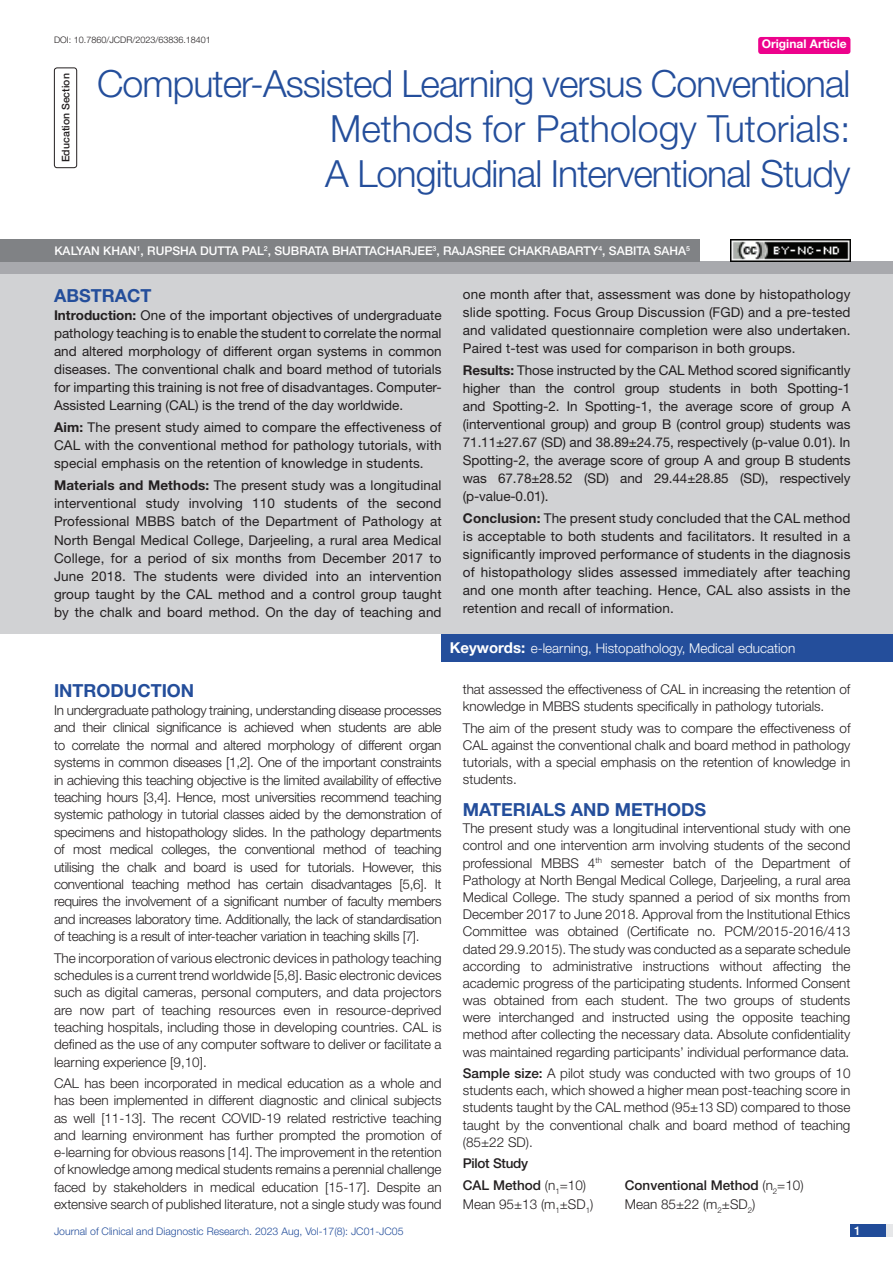
<style>
.page{position:relative;width:893px;height:1263px;background:#fff}
.page>*{position:absolute;margin:0;border:0;box-sizing:border-box;transform-origin:0 0}
.t1{font:300 37.5px/45px "Helvetica Neue";letter-spacing:-.025em;color:#244e9b;text-align:justify}
.Heading{font:700 18px "Helvetica Neue";color:#244e9b}
.Abstract_head{font:700 18px "Helvetica Neue";color:#244e9b}
.Body_text{font:300 13.5px/17.2px "Helvetica Neue";letter-spacing:-.005em;color:#231f20;text-align:justify}
.Abstract_Text{font:13.5px/18px "Helvetica Neue";letter-spacing:.01em;color:#231f20;text-align:justify}
.Body_text-2{font:500 13.5px "Helvetica Neue";color:#231f20}
.Key_words{font:300 13.5px "Helvetica Neue";color:#fff}
.Author{font:500 12px "Helvetica Neue";color:#fff}
.t2{font:700 12px "Helvetica Neue";color:#fff}
.t3{font:300 10.5px "Helvetica Neue";color:#244e9b}
.section{font:500 10.5px "Helvetica Neue";color:#231f20}
.DOI{font:300 9px "Helvetica Neue";color:#231f20}
.s1{font-weight:700}
.s2{font-weight:700;font-size:15px}
.s3{font-weight:500}
.s4{font-weight:300}
</style>
<div class="page">
<div style="left:850px;top:1224px;width:43px;height:13px;background:#e6e7e9"></div>
<div style="left:850px;top:1224px;width:35px;height:13px;background:#214c99"></div>
<div style="left:758px;top:37px;width:92px;height:17px;background:#ed028c;border-radius:3px"></div>
<div style="left:54px;top:68px;width:23px;height:100px;border:1px solid #231f20;border-radius:3px"></div>
<div style="left:0;top:262px;width:893px;height:12px;background:#a8a9ad"></div>
<div style="left:0;top:239px;width:700px;height:23px;background:#808285"></div>
<div style="left:0;top:274px;width:893px;height:360px;background:#d1d2d4"></div>
<div style="left:442px;top:634px;width:451px;height:27px;background:#244e9b"></div>
<img style="left:730px;top:239px;width:120px;height:23px">
<p class="DOI" style="left:54px;top:35px;width:158px">DOI: 10.7860/JCDR/2023/63836.18401</p>
<p class="t2" style="left:762px;top:37px;width:87px">Original Article</p>
<p class="section" style="left:60px;top:162px;width:90px;rotate:-90deg">EDUCATION SECTION</p>
<p class="t1" style="left:325px;top:60px;width:527px;text-indent:-228px">Computer-Assisted Learning versus Conventional Methods for Pathology Tutorials:<br>A Longitudinal Interventional Study</p>
<p class="Author" style="left:54px;top:244px;width:429px">KALYAN KHAN<sup>1</sup>, RUPSHA DUTTA PAL<sup>2</sup>, SUBRATA BHATTACHARJEE<sup>3</sup>, RAJASREE</p>
<p class="Author" style="left:509px;top:244px;width:183px">CHAKRABARTY<sup>4</sup>, SABITA SAHA<sup>5</sup></p>
<p class="Abstract_head" style="left:54px;top:284px;width:99px">ABSTRACT</p>
<p class="Abstract_Text" style="left:54px;top:306px;width:389px"><span class="s1">Introduction:</span> One of the important objectives of undergraduate pathology teaching is to enable the student to correlate the normal and altered morphology of different organ systems in common diseases. The conventional chalk and board method of tutorials for imparting this training is not free of disadvantages. Computer-Assisted Learning (CAL) is the trend of the day worldwide.</p>
<p class="Abstract_Text" style="left:54px;top:418px;width:389px"><span class="s1">Aim:</span> The present study aimed to compare the effectiveness of CAL with the conventional method for pathology tutorials, with special emphasis on the retention of knowledge in students.</p>
<p class="Abstract_Text" style="left:54px;top:476px;width:389px"><span class="s1">Materials and Methods:</span> The present study was a longitudinal interventional study involving 110 students of the second Professional MBBS batch of the Department of Pathology at North Bengal Medical College, Darjeeling, a rural area Medical College, for a period of six months from December 2017 to June 2018. The students were divided into an intervention group taught by the CAL method and a control group taught by the chalk and board method. On the day of teaching and</p>
<p class="Abstract_Text" style="left:463px;top:284px;width:389px">one month after that, assessment was done by histopathology slide spotting. Focus Group Discussion (FGD) and a pre-tested and validated questionnaire completion were also undertaken.<br>Paired t-test was used for comparison in both groups.</p>
<p class="Abstract_Text" style="left:463px;top:361px;width:389px"><span class="s1">Results:</span> Those instructed by the CAL Method scored significantly higher than the control group students in both Spotting-1 and Spotting-2. In Spotting-1, the average score of group A (interventional group) and group B (control group) students was 71.11±27.67 (SD) and 38.89±24.75, respectively (p-value 0.01). In Spotting-2, the average score of group A and group B students was 67.78±28.52 (SD) and 29.44±28.85 (SD), respectively (p-value-0.01).</p>
<p class="Abstract_Text" style="left:463px;top:509px;width:389px"><span class="s1">Conclusion:</span> The present study concluded that the CAL method is acceptable to both students and facilitators. It resulted in a significantly improved performance of students in the diagnosis of histopathology slides assessed immediately after teaching and one month after teaching. Hence, CAL also assists in the retention and recall of information.</p>
<p class="Key_words" style="left:450px;top:640px;width:347px"><span class="s2">Keywords:</span> e-learning, Histopathology, Medical education</p>
<p class="Heading" style="left:54px;top:680px;width:142px">INTRODUCTION</p>
<p class="Body_text" style="left:54px;top:701px;width:389px">In undergraduate pathology training, understanding disease processes and their clinical significance is achieved when students are able to correlate the normal and altered morphology of different organ systems in common diseases [1,2]. One of the important constraints in achieving this teaching objective is the limited availability of effective teaching hours [3,4]. Hence, most universities recommend teaching systemic pathology in tutorial classes aided by the demonstration of specimens and histopathology slides. In the pathology departments of most medical colleges, the conventional method of teaching utilising the chalk and board is used for tutorials. However, this conventional teaching method has certain disadvantages [5,6]. It requires the involvement of a significant number of faculty members and increases laboratory time. Additionally, the lack of standardisation of teaching is a result of inter-teacher variation in teaching skills [7].</p>
<p class="Body_text" style="left:54px;top:949px;width:389px">The incorporation of various electronic devices in pathology teaching schedules is a current trend worldwide [5,8]. Basic electronic devices such as digital cameras, personal computers, and data projectors are now part of teaching resources even in resource-deprived teaching hospitals, including those in developing countries. CAL is defined as the use of any computer software to deliver or facilitate a learning experience [9,10].</p>
<p class="Body_text" style="left:54px;top:1074px;width:389px">CAL has been incorporated in medical education as a whole and has been implemented in different diagnostic and clinical subjects as well [11-13]. The recent COVID-19 related restrictive teaching and learning environment has further prompted the promotion of e-learning for obvious reasons [14]. The improvement in the retention of knowledge among medical students remains a perennial challenge faced by stakeholders in medical education [15-17]. Despite an extensive search of published literature, not a single study was found</p>
<p class="Body_text" style="left:463px;top:680px;width:389px">that assessed the effectiveness of CAL in increasing the retention of knowledge in MBBS students specifically in pathology tutorials.</p>
<p class="Body_text" style="left:463px;top:719px;width:389px">The aim of the present study was to compare the effectiveness of CAL against the conventional chalk and board method in pathology tutorials, with a special emphasis on the retention of knowledge in students.</p>
<p class="Heading" style="left:463px;top:798px;width:245px">MATERIALS AND METHODS</p>
<p class="Body_text" style="left:463px;top:819px;width:389px">The present study was a longitudinal interventional study with one control and one intervention arm involving students of the second professional MBBS 4<sup>th</sup> semester batch of the Department of Pathology at North Bengal Medical College, Darjeeling, a rural area Medical College. The study spanned a period of six months from December 2017 to June 2018. Approval from the Institutional Ethics Committee was obtained (Certificate no. PCM/2015-2016/413 dated 29.9.2015). The study was conducted as a separate schedule according to administrative instructions without affecting the academic progress of the participating students. Informed Consent was obtained from each student. The two groups of students were interchanged and instructed using the opposite teaching method after collecting the necessary data. Absolute confidentiality was maintained regarding participants’ individual performance data.</p>
<p class="Body_text" style="left:463px;top:1064px;width:389px"><span class="s3">SAMPLE SIZE:</span> A pilot study was conducted with two groups of 10 students each, which showed a higher mean post-teaching score in students taught by the CAL method (95±13 SD) compared to those taught by the conventional chalk and board method of teaching (85±22 SD).</p>
<p class="Body_text-2" style="left:463px;top:1155px;width:67px">PILOT STUDY</p>
<p class="Body_text-2" style="left:463px;top:1177px;width:10px">CAL</p>
<p class="Body_text-2" style="left:493px;top:1177px;width:95px">METHOD <span class="s4">(n</span><sub>1</sub><span class="s4">=10)</span></p>
<p class="Body_text-2" style="left:625px;top:1177px;width:180px">CONVENTIONAL METHOD <span class="s4">(n</span><sub>2</sub><span class="s4">=10)</span></p>
<p class="Body_text" style="left:463px;top:1195px;width:132px">Mean 95±13 (m<sub>1</sub>±SD<sub>1</sub>)</p>
<p class="Body_text" style="left:625px;top:1195px;width:132px">Mean 85±22 (m<sub>2</sub>±SD<sub>2</sub>)</p>
<p class="t3" style="left:54px;top:1225px;width:351px">Journal of Clinical and Diagnostic Research. 2023 Aug, Vol-17(8): JC01-JC05</p>
<p class="Author" style="left:854px;top:1223px;width:8px">1</p>
</div>
